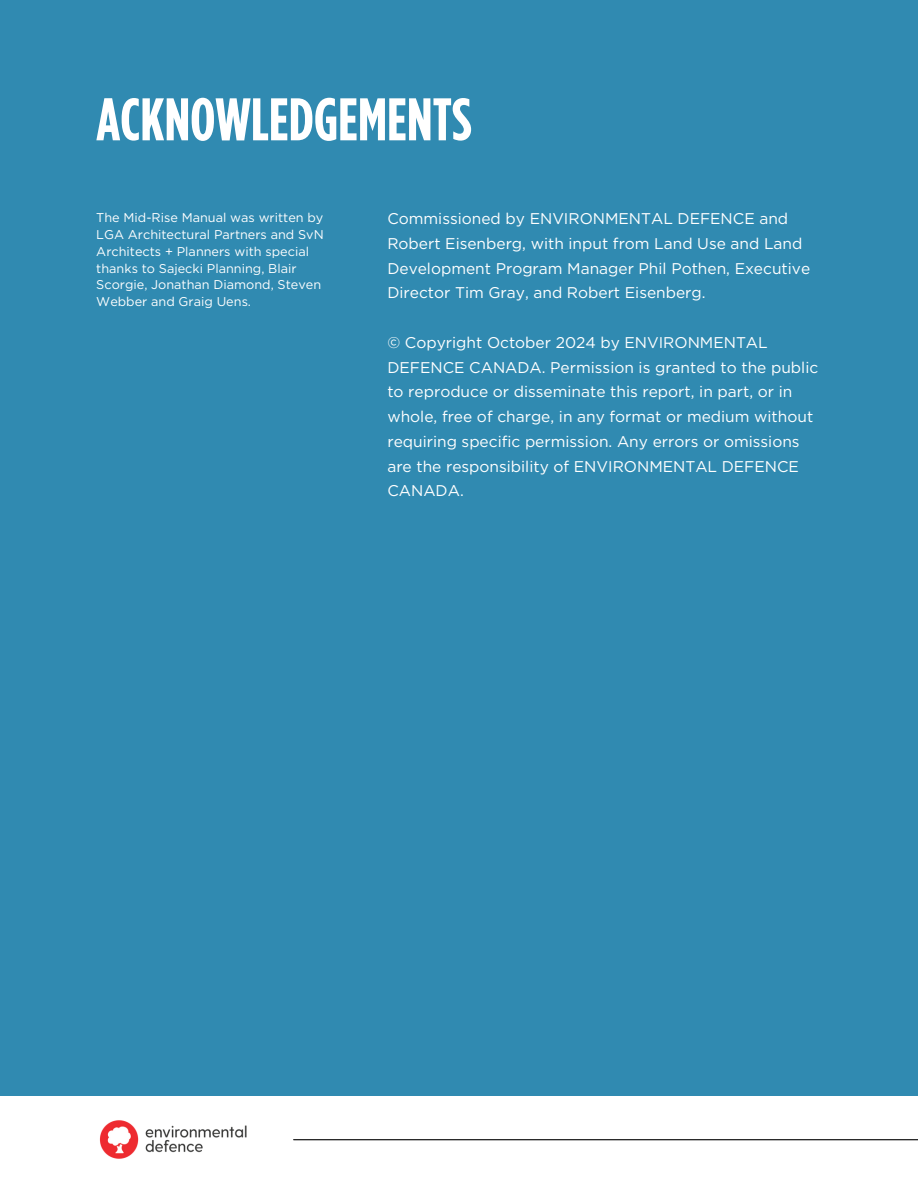
<style>
.page{position:relative;width:918px;height:1188px;background:#fff}
.page>*{position:absolute;margin:0;border:0;box-sizing:border-box;transform-origin:0 0}
.t1{font:700 60px "Gotham Condensed";color:#fff}
.t2{font:15.45px/24.8px "Gotham";color:#fff}
.t3{font:12.75px/17px "Gotham";color:#fff}
</style>
<div class="page">
<div style="left:0;top:0;width:918px;height:1187px;background:#308ab1"></div>
<div style="left:0;top:1096px;width:918px;height:92px;background:#fff"></div>
<hr style="left:294px;top:1139px;width:624px;height:1px;background:#000">
<img style="left:99px;top:1120px;width:148px;height:39px">
<p class="t1" style="left:96px;top:83px;width:377px">ACKNOWLEDGEMENTS</p>
<h2 class="t3" style="left:96px;top:209px;width:229px">The Mid-Rise Manual was written by<br>LGA Architectural Partners and SvN<br>Architects + Planners with special thanks to Sajecki Planning, Blair<br>Scorgie, Jonathan Diamond, Steven<br>Webber and Graig Uens.</h2>
<p class="t2" style="left:387px;top:206px;width:424px">Commissioned by ENVIRONMENTAL DEFENCE and Robert Eisenberg, with input from Land Use and Land Development Program Manager Phil Pothen, Executive Director Tim Gray, and Robert Eisenberg.</p>
<h2 class="t2" style="left:387px;top:330px;width:432px">© Copyright October 2024 by ENVIRONMENTAL DEFENCE CANADA. Permission is granted to the public to reproduce or disseminate this report, in part, or in whole, free of charge, in any format or medium without requiring specific permission. Any errors or omissions are the responsibility of ENVIRONMENTAL DEFENCE CANADA.</h2>
</div>
